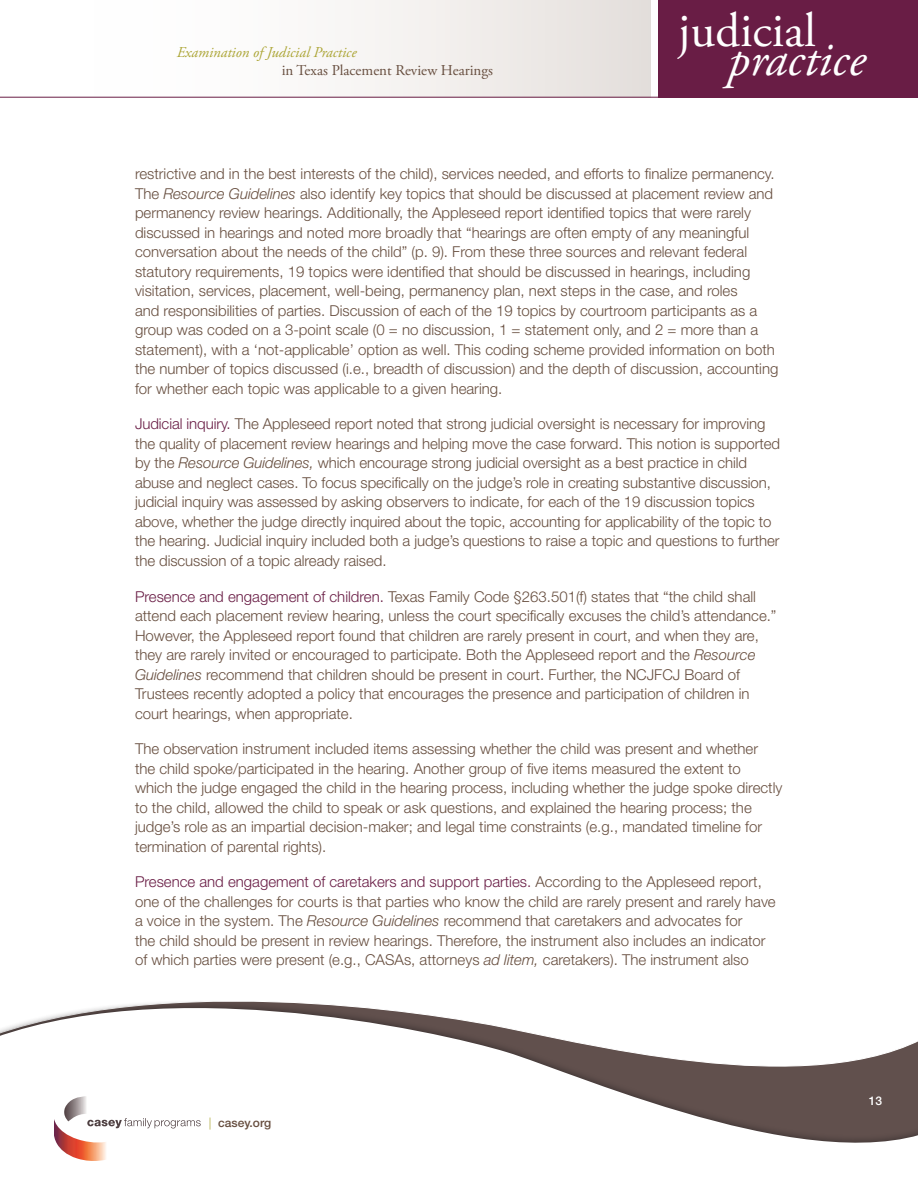
<style>
.page{position:relative;width:918px;height:1188px;background:#fff}
.page>*{position:absolute;margin:0;border:0;box-sizing:border-box;transform-origin:0 0}
.t1{font:italic 49.5px "Adobe Garamond Pro";color:#fff}
.t2{font:48.45px "Adobe Garamond Pro";color:#fff}
.t3{font:300 15px/19.5px "Helvetica Neue LT Std";color:#674e3f}
.t4{font:15px "Adobe Garamond Pro";color:#674e3f}
.t5{font:italic 15px "Adobe Garamond Pro";color:#aca535}
.t6{font:500 12px "Helvetica Neue LT Std";color:#674e3f}
.t7{font:500 12px "Helvetica Neue LT Std";color:#fff}
.s1{font-style:italic}
.s2{color:#691d45}
.s3{font-weight:300;color:#aca535}
</style>
<div class="page">
<div style="left:54px;top:0;width:596px;height:98px;background:linear-gradient(to right,#fff,#e6e1de)"></div>
<svg style="left:0;top:1001px;width:918px;height:142px"></svg>
<div style="left:658px;top:0;width:260px;height:97px;background:#691d45"></div>
<hr style="left:0;top:97px;width:918px;height:1px;background:#691d45">
<svg style="left:54px;top:1096px;width:147px;height:65px"></svg>
<p class="t5" style="left:177px;top:44px;width:181px">Examination of Judicial Practice</p>
<p class="t4" style="left:282px;top:62px;width:213px">in Texas Placement Review Hearings</p>
<h2 class="t2" style="left:678px;top:2px;width:139px">judicial</h2>
<h1 class="t1" style="left:728px;top:30px;width:139px">practice</h1>
<p class="t3" style="left:135px;top:164px;width:645px">restrictive and in the best interests of the child), services needed, and efforts to finalize permanency.<br>The <span class="s1">Resource Guidelines</span> also identify key topics that should be discussed at placement review and permanency review hearings. Additionally, the Appleseed report identified topics that were rarely discussed in hearings and noted more broadly that “hearings are often empty of any meaningful conversation about the needs of the child” (p. 9). From these three sources and relevant federal statutory requirements, 19 topics were identified that should be discussed in hearings, including visitation, services, placement, well-being, permanency plan, next steps in the case, and roles<br>and responsibilities of parties. Discussion of each of the 19 topics by courtroom participants as a group was coded on a 3-point scale (0 = no discussion, 1 = statement only, and 2 = more than a statement), with a ‘not-applicable’ option as well. This coding scheme provided information on both the number of topics discussed (i.e., breadth of discussion) and the depth of discussion, accounting for whether each topic was applicable to a given hearing.</p>
<p class="t3" style="left:135px;top:414px;width:647px"><span class="s2">Judicial inquiry.</span> The Appleseed report noted that strong judicial oversight is necessary for improving the quality of placement review hearings and helping move the case forward. This notion is supported by the <span class="s1">Resource Guidelines,</span> which encourage strong judicial oversight as a best practice in child abuse and neglect cases. To focus specifically on the judge’s role in creating substantive discussion, judicial inquiry was assessed by asking observers to indicate, for each of the 19 discussion topics above, whether the judge directly inquired about the topic, accounting for applicability of the topic to the hearing. Judicial inquiry included both a judge’s questions to raise a topic and questions to further the discussion of a topic already raised.</p>
<p class="t3" style="left:135px;top:586px;width:643px"><span class="s2">Presence and engagement of children.</span> Texas Family Code §263.501(f) states that “the child shall attend each placement review hearing, unless the court specifically excuses the child’s attendance.” However, the Appleseed report found that children are rarely present in court, and when they are, they are rarely invited or encouraged to participate. Both the Appleseed report and the <span class="s1">Resource Guidelines</span> recommend that children should be present in court. Further, the NCJFCJ Board of Trustees recently adopted a policy that encourages the presence and participation of children in court hearings, when appropriate.</p>
<p class="t3" style="left:135px;top:739px;width:649px">The observation instrument included items assessing whether the child was present and whether<br>the child spoke/participated in the hearing. Another group of five items measured the extent to which the judge engaged the child in the hearing process, including whether the judge spoke directly to the child, allowed the child to speak or ask questions, and explained the hearing process; the judge’s role as an impartial decision-maker; and legal time constraints (e.g., mandated timeline for termination of parental rights).</p>
<p class="t3" style="left:135px;top:872px;width:642px"><span class="s2">Presence and engagement of caretakers and support parties.</span> According to the Appleseed report, one of the challenges for courts is that parties who know the child are rarely present and rarely have a voice in the system. The <span class="s1">Resource Guidelines</span> recommend that caretakers and advocates for<br>the child should be present in review hearings. Therefore, the instrument also includes an indicator of which parties were present (e.g., CASAs, attorneys <span class="s1">ad litem,</span> caretakers). The instrument also</p>
<p class="t6" style="left:209px;top:1115px;width:64px"><span class="s3">|</span> casey.org</p>
<p class="t7" style="left:869px;top:1094px;width:15px">13</p>
</div>
